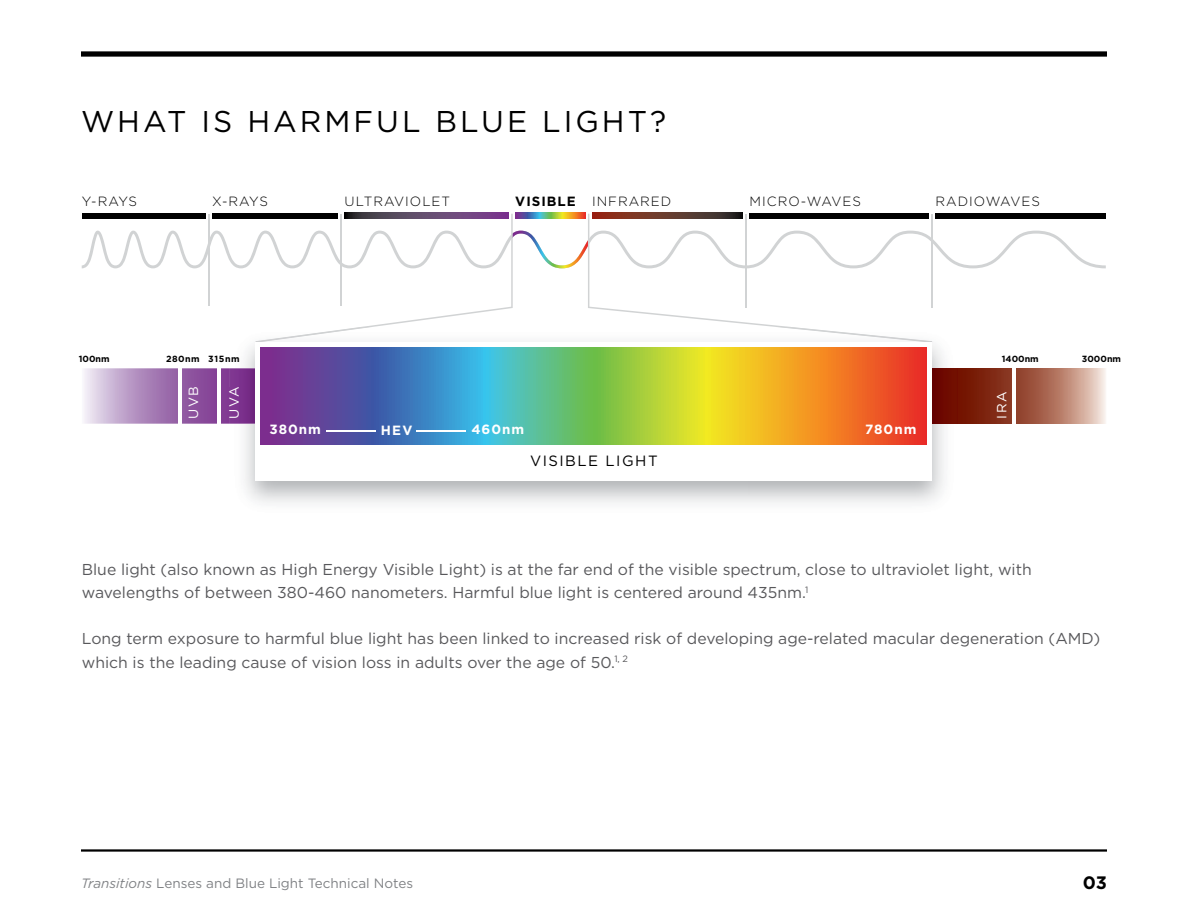
<style>
.page{position:relative;width:1188px;height:918px;background:#fff}
.page>*{position:absolute;margin:0;border:0;box-sizing:border-box;transform-origin:0 0}
.t1{font:30px "Gotham";letter-spacing:.1em;color:#000}
.t2{font:700 18px "Gotham";color:#000}
.t3{font:15.75px/23.2px "Gotham";color:#58585b}
.t4{font:14.85px "Gotham";letter-spacing:.1em;color:#000}
.t5{font:13.5px "Gotham";color:#808285}
.t6{font:300 13.35px "Gotham";letter-spacing:.075em;color:#000}
.t7{font:700 13.35px "Gotham";letter-spacing:.075em;color:#fff}
.t8{font:13.35px "Gotham";letter-spacing:.1em;color:#fff}
.t9{font:700 8.85px "Gotham";color:#000}
.t10{font:700 8.85px "Gotham";letter-spacing:.06em;color:#000}
.s1{font-weight:700}
.s2{font-style:italic}
</style>
<div class="page">
<img style="left:958px;top:368px;width:148px;height:56px">
<img style="left:84px;top:368px;width:146px;height:56px">
<img style="left:229px;top:387px;width:1px;height:31px">
<hr style="left:217px;top:366px;width:4px;height:63px;background:#fff">
<hr style="left:178px;top:364px;width:4px;height:64px;background:#fff">
<div style="left:82px;top:213px;width:123px;height:6px;background:#000"></div>
<svg style="left:515px;top:213px;width:70px;height:1px"></svg>
<div style="left:212px;top:213px;width:126px;height:6px;background:#000"></div>
<svg style="left:345px;top:213px;width:164px;height:1px"></svg>
<svg style="left:592px;top:213px;width:151px;height:1px"></svg>
<div style="left:750px;top:213px;width:179px;height:6px;background:#000"></div>
<div style="left:935px;top:213px;width:171px;height:6px;background:#000"></div>
<hr style="left:1012px;top:365px;width:4px;height:63px;background:#fff">
<svg style="left:82px;top:214px;width:1024px;height:113px"></svg>
<svg style="left:588px;top:214px;width:344px;height:113px"></svg>
<img style="left:230px;top:341px;width:728px;height:162px">
<svg style="left:230px;top:356px;width:9px;height:6px"></svg>
<img style="left:256px;top:327px;width:116px;height:15px">
<img style="left:776px;top:327px;width:156px;height:15px">
<div style="left:256px;top:342px;width:676px;height:138px;background:#fff"></div>
<svg style="left:261px;top:348px;width:666px;height:96px"></svg>
<hr style="left:326px;top:430px;width:50px;height:2px;background:#fff">
<hr style="left:416px;top:430px;width:50px;height:2px;background:#fff">
<div style="left:81px;top:51px;width:1026px;height:6px;background:#000"></div>
<hr style="left:81px;top:849px;width:1026px;height:3px;background:#000">
<h1 class="t1" style="left:81px;top:102px;width:587px">WHAT IS HARMFUL BLUE LIGHT?</h1>
<p class="t6" style="left:82px;top:193px;width:57px">Y-RAYS</p>
<p class="t6" style="left:212px;top:193px;width:57px">X-RAYS</p>
<p class="t6" style="left:345px;top:193px;width:107px">ULTRAVIOLET</p>
<p class="t6" style="left:515px;top:193px;width:158px"><span class="s1">VISIBLE</span> INFRARED</p>
<p class="t6" style="left:750px;top:193px;width:113px">MICRO-WAVES</p>
<p class="t6" style="left:935px;top:193px;width:106px">RADIOWAVES</p>
<p class="t9" style="left:79px;top:353px;width:32px">100nm</p>
<p class="t10" style="left:166px;top:353px;width:75px">280nm 315nm</p>
<p class="t9" style="left:1002px;top:353px;width:38px">1400nm</p>
<p class="t9" style="left:1082px;top:353px;width:41px">3000nm</p>
<p class="t8" style="left:225px;top:419px;width:34px;rotate:-90deg">UVA</p>
<p class="t4" style="left:530px;top:451px;width:129px">VISIBLE LIGHT</p>
<p class="t8" style="left:185px;top:419px;width:34px;rotate:-90deg">UVB</p>
<p class="t8" style="left:993px;top:419px;width:28px;rotate:-90deg">IRA</p>
<p class="t7" style="left:269px;top:420px;width:53px">380nm</p>
<p class="t7" style="left:381px;top:421px;width:33px">HEV</p>
<p class="t7" style="left:471px;top:420px;width:54px">460nm</p>
<p class="t7" style="left:865px;top:420px;width:53px">780nm</p>
<p class="t3" style="left:82px;top:557px;width:951px">Blue light (also known as High Energy Visible Light) is at the far end of the visible spectrum, close to ultraviolet light, with wavelengths of between 380-460 nanometers. Harmful blue light is centered around 435nm.<sup>1</sup></p>
<p class="t3" style="left:82px;top:627px;width:1020px">Long term exposure to harmful blue light has been linked to increased risk of developing age-related macular degeneration (AMD) which is the leading cause of vision loss in adults over the age of 50.<sup>1,</sup> <sup>2</sup></p>
<p class="t5" style="left:81px;top:875px;width:334px"><span class="s2">Transitions</span> Lenses and Blue Light Technical Notes</p>
<p class="t2" style="left:1083px;top:871px;width:26px">03</p>
</div>
